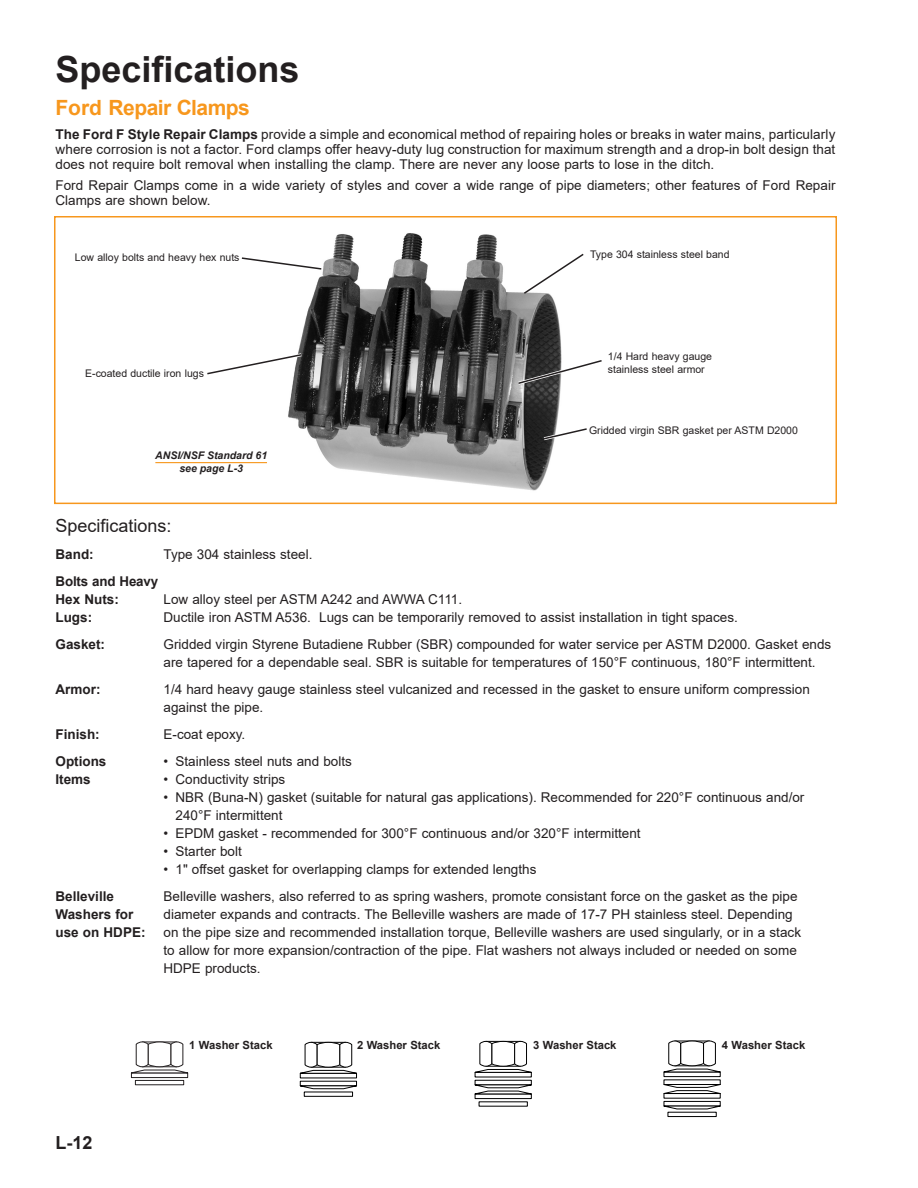
<style>
.page{position:relative;width:918px;height:1188px;background:#fff}
.page>*{position:absolute;margin:0;border:0;box-sizing:border-box;transform-origin:0 0}
.t1{font:700 36px "Arial";color:#231f20}
.t2{font:700 21px "Arial";letter-spacing:-.025em;color:#f7971d}
.t3{font:18px "Arial";color:#231f20}
.t4{font:700 18px "Arial";color:#231f20}
.t5{font:13.5px/15px "Arial";color:#231f20}
.t6{font:700 13.5px "Arial";color:#231f20}
.t7{font:700 11.25px "Arial";color:#231f20}
.t8{font:10.5px/12.6px "Arial";color:#231f20}
.t9{font:italic 700 10.5px "Arial";color:#231f20}
.s1{font-weight:700}
</style>
<div class="page">
<img style="left:288px;top:233px;width:274px;height:258px">
<div style="left:54px;top:216px;width:783px;height:288px;border:2px solid #f7971d"></div>
<hr style="left:155px;top:462px;width:112px;height:1px;background:#f7971d">
<svg style="left:300px;top:1074px;width:57px;height:4px"></svg>
<svg style="left:299px;top:1041px;width:58px;height:33px"></svg>
<svg style="left:300px;top:1081px;width:57px;height:4px"></svg>
<svg style="left:299px;top:1085px;width:58px;height:5px"></svg>
<svg style="left:304px;top:1092px;width:49px;height:5px"></svg>
<div style="left:131px;top:1072px;width:57px;height:6px;border:1px solid #231f20"></div>
<svg style="left:131px;top:1042px;width:57px;height:32px"></svg>
<div style="left:135px;top:1080px;width:49px;height:5px;border:1px solid #231f20"></div>
<div style="left:356px;top:1039px;width:96px;height:26px;background:#fff"></div>
<svg style="left:664px;top:1073px;width:57px;height:4px"></svg>
<svg style="left:663px;top:1040px;width:58px;height:33px"></svg>
<svg style="left:664px;top:1079px;width:57px;height:5px"></svg>
<svg style="left:664px;top:1101px;width:57px;height:4px"></svg>
<svg style="left:663px;top:1105px;width:58px;height:5px"></svg>
<svg style="left:664px;top:1094px;width:57px;height:5px"></svg>
<svg style="left:663px;top:1084px;width:58px;height:10px"></svg>
<svg style="left:667px;top:1112px;width:50px;height:5px"></svg>
<div style="left:720px;top:1039px;width:109px;height:23px;background:#fff"></div>
<svg style="left:475px;top:1073px;width:57px;height:4px"></svg>
<svg style="left:474px;top:1040px;width:58px;height:33px"></svg>
<svg style="left:475px;top:1080px;width:57px;height:4px"></svg>
<svg style="left:475px;top:1095px;width:57px;height:4px"></svg>
<svg style="left:474px;top:1084px;width:58px;height:11px"></svg>
<svg style="left:479px;top:1101px;width:49px;height:6px"></svg>
<svg style="left:522px;top:252px;width:62px;height:43px"></svg>
<svg style="left:207px;top:351px;width:98px;height:26px"></svg>
<svg style="left:241px;top:256px;width:82px;height:15px"></svg>
<svg style="left:541px;top:425px;width:46px;height:17px"></svg>
<svg style="left:515px;top:357px;width:87px;height:30px"></svg>
<p class="t1" style="left:56px;top:44px;width:246px">Specifications</p>
<p class="t2" style="left:56px;top:93px;width:196px">Ford Repair Clamps</p>
<p class="t5" style="left:56px;top:127px;width:781px;text-align:justify"><span class="s1">The Ford F Style Repair Clamps</span> provide a simple and economical method of repairing holes or breaks in water mains, particularly where corrosion is not a factor. Ford clamps offer heavy-duty lug construction for maximum strength and a drop-in bolt design that does not require bolt removal when installing the clamp. There are never any loose parts to lose in the ditch.</p>
<p class="t5" style="left:56px;top:178px;width:781px">Ford Repair Clamps come in a wide variety of styles and cover a wide range of pipe diameters; other features of Ford Repair<br>Clamps are shown below.</p>
<p class="t8" style="left:75px;top:251px;width:166px">Low alloy bolts and heavy hex nuts</p>
<p class="t8" style="left:85px;top:367px;width:120px">E-coated ductile iron lugs</p>
<p class="t9" style="left:155px;top:449px;width:114px">ANSI/NSF Standard 61</p>
<p class="t9" style="left:179px;top:461px;width:65px">see page L-3</p>
<p class="t8" style="left:590px;top:248px;width:141px">Type 304 stainless steel band</p>
<p class="t8" style="left:608px;top:350px;width:106px">1/4 Hard heavy gauge stainless steel armor</p>
<p class="t8" style="left:589px;top:424px;width:210px">Gridded virgin SBR gasket per ASTM D2000</p>
<p class="t3" style="left:56px;top:514px;width:118px">Specifications:</p>
<p class="t6" style="left:56px;top:545px;width:40px">Band:</p>
<p class="t5" style="left:164px;top:547px;width:148px">Type 304 stainless steel.</p>
<p class="t6" style="left:56px;top:572px;width:104px">Bolts and Heavy</p>
<p class="t6" style="left:56px;top:590px;width:65px">Hex Nuts:</p>
<p class="t5" style="left:164px;top:592px;width:298px">Low alloy steel per ASTM A242 and AWWA C111.</p>
<p class="t6" style="left:56px;top:608px;width:38px">Lugs:</p>
<p class="t5" style="left:164px;top:610px;width:574px">Ductile iron ASTM A536. Lugs can be temporarily removed to assist installation in tight spaces.</p>
<p class="t6" style="left:56px;top:635px;width:51px">Gasket:</p>
<p class="t5" style="left:164px;top:637px;width:669px">Gridded virgin Styrene Butadiene Rubber (SBR) compounded for water service per ASTM D2000. Gasket ends</p>
<p class="t5" style="left:164px;top:655px;width:651px">are tapered for a dependable seal. SBR is suitable for temperatures of 150°F continuous, 180°F intermittent.</p>
<p class="t6" style="left:56px;top:680px;width:46px">Armor:</p>
<p class="t5" style="left:164px;top:681px;width:648px;line-height:18px">1/4 hard heavy gauge stainless steel vulcanized and recessed in the gasket to ensure uniform compression against the pipe.</p>
<p class="t6" style="left:56px;top:725px;width:46px">Finish:</p>
<p class="t5" style="left:164px;top:727px;width:81px">E-coat epoxy.</p>
<p class="t6" style="left:56px;top:752px;width:53px">Options</p>
<p class="t5" style="left:164px;top:754px;width:190px">• Stainless steel nuts and bolts</p>
<p class="t6" style="left:56px;top:770px;width:37px">Items</p>
<p class="t5" style="left:164px;top:772px;width:123px">• Conductivity strips</p>
<p class="t5" style="left:176px;top:789px;width:630px;line-height:18px;text-indent:-12px">• NBR (Buna-N) gasket (suitable for natural gas applications). Recommended for 220°F continuous and/or<br>240°F intermittent</p>
<p class="t5" style="left:164px;top:826px;width:479px">• EPDM gasket - recommended for 300°F continuous and/or 320°F intermittent</p>
<p class="t5" style="left:164px;top:844px;width:80px">• Starter bolt</p>
<p class="t5" style="left:164px;top:862px;width:375px">• 1" offset gasket for overlapping clamps for extended lengths</p>
<p class="t6" style="left:56px;top:887px;width:60px">Belleville</p>
<p class="t5" style="left:164px;top:889px;width:636px">Belleville washers, also referred to as spring washers, promote consistant force on the gasket as the pipe</p>
<p class="t6" style="left:56px;top:905px;width:79px">Washers for</p>
<p class="t5" style="left:164px;top:907px;width:631px">diameter expands and contracts. The Belleville washers are made of 17-7 PH stainless steel. Depending</p>
<p class="t6" style="left:56px;top:923px;width:92px">use on HDPE:</p>
<p class="t5" style="left:163px;top:925px;width:639px">on the pipe size and recommended installation torque, Belleville washers are used singularly, or in a stack</p>
<p class="t5" style="left:164px;top:942px;width:635px;line-height:18px">to allow for more expansion/contraction of the pipe. Flat washers not always included or needed on some<br>HDPE products.</p>
<h3 class="t4" style="left:56px;top:1130px;width:39px">L-12</h3>
<p class="t7" style="left:189px;top:1037px;width:85px">1 Washer Stack</p>
<p class="t7" style="left:357px;top:1037px;width:85px">2 Washer Stack</p>
<p class="t7" style="left:533px;top:1037px;width:85px">3 Washer Stack</p>
<p class="t7" style="left:722px;top:1037px;width:85px">4 Washer Stack</p>
</div>
